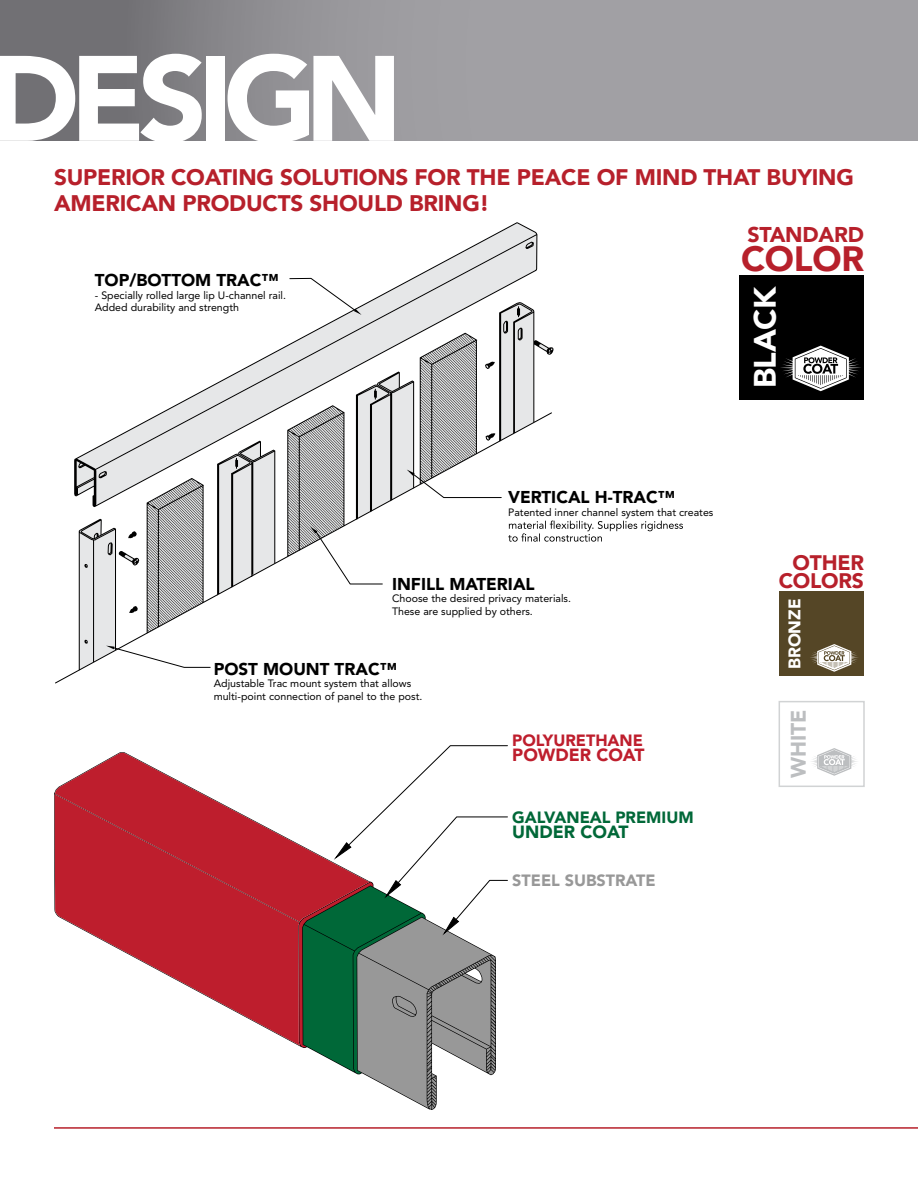
<style>
.page{position:relative;width:918px;height:1188px;background:#fff}
.page>*{position:absolute;margin:0;border:0;box-sizing:border-box;transform-origin:0 0}
.t1{font:900 120px "Avenir";letter-spacing:-.08em;color:#fff}
.t2{font:900 35.1px "Avenir";letter-spacing:-.01em;color:#b7202b}
.t3{font:900 30.9px "Avenir";letter-spacing:-.01em;color:#fff}
.t4{font:900 22.5px/25.5px "Avenir";letter-spacing:-.01em;color:#b7202b}
.t5{font:900 21.45px "Avenir";letter-spacing:-.01em;color:#b7202b}
.t6{font:900 21px/18px "Avenir";letter-spacing:-.01em;color:#b7202b;text-align:right}
.t7{font:900 21px "Avenir";letter-spacing:-.01em;color:#bcbec0}
.t8{font:900 17.55px "Avenir LT Std";color:#be1e2d}
.t9{font:900 17.55px "Avenir LT Std";color:#006838}
.t10{font:900 16.95px "Avenir LT Std";color:#000}
.t11{font:900 16.8px "Avenir";letter-spacing:-.01em;color:#fff}
.t12{font:900 16.2px "Avenir LT Std";color:#006838}
.t13{font:900 16.2px "Avenir LT Std";color:#989898}
.t14{font:900 16.2px "Avenir LT Std";color:#be1e2d}
.t15{font:10.65px/12.8px "Avenir LT Std";color:#000}
</style>
<div class="page">
<svg style="left:55px;top:753px;width:149px;height:41px;fill:#be1e2d"></svg>
<svg style="left:55px;top:794px;width:244px;height:252px;fill:#be1e2d"></svg>
<svg style="left:299px;top:745px;width:209px;height:364px"></svg>
<hr style="left:54px;top:1127px;width:864px;height:2px;background:#b7202b">
<svg style="left:0;top:0;width:918px;height:141px;background:#949397"></svg>
<div style="left:740px;top:275px;width:124px;height:125px;background:#000"></div>
<div style="left:779px;top:592px;width:85px;height:84px;background:#554626"></div>
<div style="left:779px;top:701px;width:86px;height:86px;border:2px solid #d1d3d4"></div>
<svg style="left:306px;top:222px;width:231px;height:56px"></svg>
<svg style="left:55px;top:344px;width:233px;height:339px"></svg>
<svg style="left:75px;top:461px;width:136px;height:208px"></svg>
<svg style="left:288px;top:278px;width:395px;height:307px"></svg>
<svg style="left:810px;top:644px;width:48px;height:28px"></svg>
<svg style="left:812px;top:748px;width:45px;height:28px"></svg>
<svg style="left:780px;top:346px;width:81px;height:45px"></svg>
<h1 class="t1" style="left:-12px;top:49px;width:416px">DESIGN</h1>
<h3 class="t4" style="left:54px;top:167px;width:801px">SUPERIOR COATING SOLUTIONS FOR THE PEACE OF MIND THAT BUYING<br>AMERICAN PRODUCTS SHOULD BRING!</h3>
<h3 class="t10" style="left:95px;top:270px;width:185px">TOP/BOTTOM TRAC™</h3>
<p class="t15" style="left:95px;top:289px;width:193px">- Specially rolled large lip U-channel rail.<br>Added durability and strength</p>
<h3 class="t5" style="left:748px;top:226px;width:118px">STANDARD</h3>
<h2 class="t2" style="left:741px;top:244px;width:124px">COLOR</h2>
<h3 class="t3" style="left:752px;top:388px;width:104px;rotate:-90deg">BLACK</h3>
<h3 class="t10" style="left:508px;top:487px;width:168px">VERTICAL H-TRAC™</h3>
<p class="t15" style="left:508px;top:507px;width:207px">Patented inner channel system that creates</p>
<h3 class="t10" style="left:392px;top:574px;width:144px">INFILL MATERIAL</h3>
<p class="t15" style="left:392px;top:593px;width:181px">Choose the desired privacy materials.<br>These are supplied by others.</p>
<h3 class="t10" style="left:214px;top:659px;width:185px">POST MOUNT TRAC™</h3>
<p class="t15" style="left:214px;top:678px;width:210px">Adjustable Trac mount system that allows multi-point connection of panel to the post.</p>
<h3 class="t14" style="left:512px;top:731px;width:132px">POLYURETHANE</h3>
<h3 class="t8" style="left:512px;top:744px;width:134px">POWDER COAT</h3>
<h3 class="t12" style="left:512px;top:808px;width:183px">GALVANEAL PREMIUM</h3>
<h3 class="t9" style="left:512px;top:821px;width:118px">UNDER COAT</h3>
<h3 class="t13" style="left:512px;top:871px;width:145px">STEEL SUBSTRATE</h3>
<h3 class="t6" style="left:779px;top:556px;width:87px">OTHER<br>COLORS</h3>
<h3 class="t11" style="left:788px;top:669px;width:72px;rotate:-90deg">BRONZE</h3>
<h3 class="t7" style="left:790px;top:778px;width:69px;rotate:-90deg">WHITE</h3>
</div>
